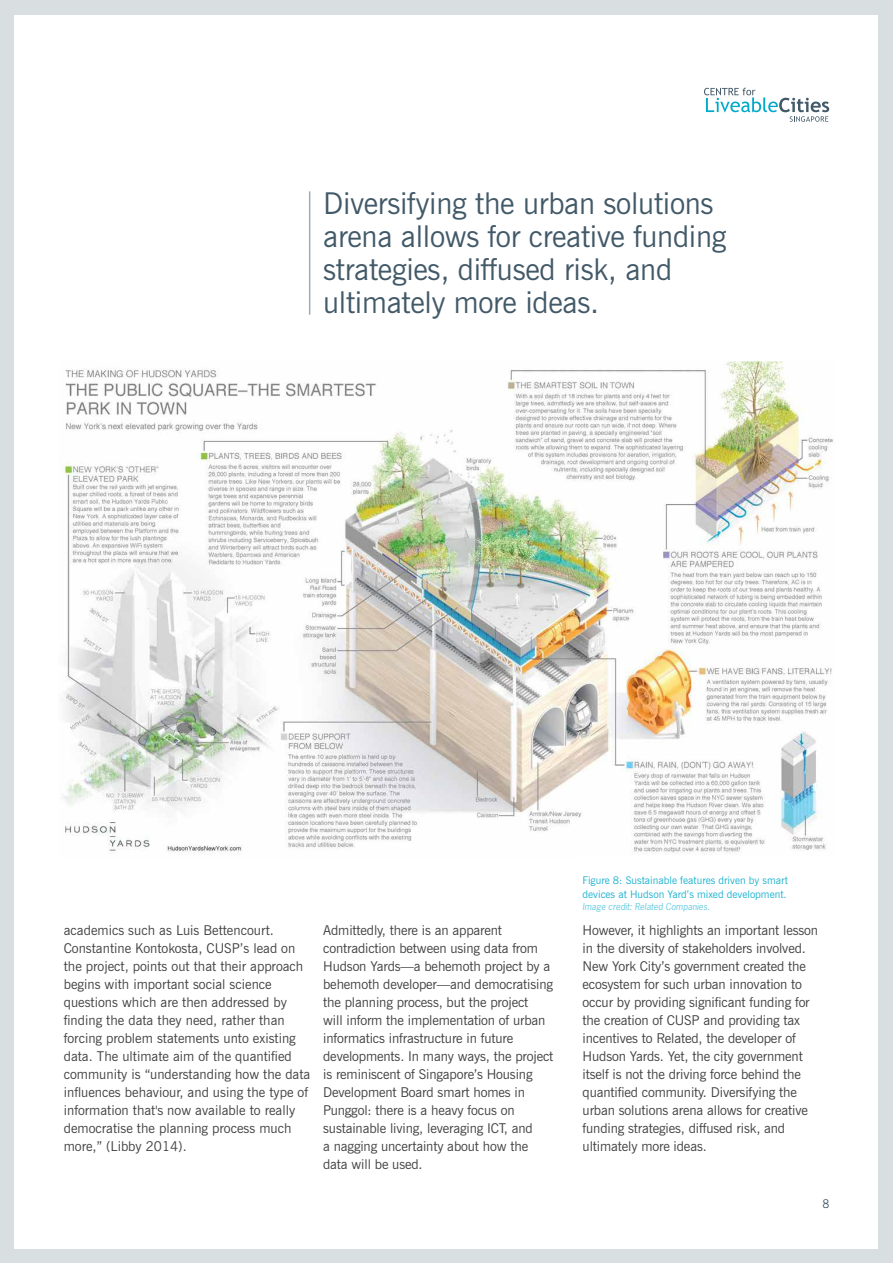
<style>
.page{position:relative;width:893px;height:1263px;background:#d9dee1}
.page>*{position:absolute;margin:0;border:0;box-sizing:border-box;transform-origin:0 0}
.t1{font:30px/33px "News Gothic BT";letter-spacing:-.01em;color:#425968}
.t2{font:13.5px/18px "News Gothic BT";letter-spacing:-.01em;color:#414042}
.t3{font:12px "News Gothic BT";color:#425968;scale:.95 1}
.t4{font:10.5px/13.5px "News Gothic BT";color:#1ab1d0}
.t5{font:italic 9px "News Gothic";color:#66cbe0}
</style>
<div class="page">
<div style="left:15px;top:15px;width:863px;height:1233px;background:#fff"></div>
<svg style="left:704px;top:88px;width:125px;height:34px"></svg>
<hr style="left:309px;top:191px;width:1px;height:124px;background:#a0acb4">
<img style="left:62px;top:361px;width:771px;height:494px">
<h1 class="t1" style="left:323px;top:187px;width:405px">Diversifying the urban solutions arena allows for creative funding strategies, diffused risk, and ultimately more ideas.</h1>
<p class="t4" style="left:583px;top:873px;width:207px">Figure 8: Sustainable features driven by smart devices at Hudson Yard’s mixed development.</p>
<p class="t5" style="left:583px;top:900px;width:129px">Image credit: Related Companies.</p>
<p class="t2" style="left:64px;top:921px;width:248px">academics such as Luis Bettencourt.<br>Constantine Kontokosta, CUSP’s lead on the project, points out that their approach begins with important social science questions which are then addressed by finding the data they need, rather than forcing problem statements unto existing data. The ultimate aim of the quantified community is “understanding how the data influences behaviour, and using the type of information that's now available to really democratise the planning process much more,” (Libby 2014).</p>
<p class="t2" style="left:323px;top:921px;width:232px">Admittedly, there is an apparent contradiction between using data from Hudson Yards—a behemoth project by a behemoth developer—and democratising the planning process, but the project<br>will inform the implementation of urban informatics infrastructure in future developments. In many ways, the project is reminiscent of Singapore’s Housing Development Board smart homes in Punggol: there is a heavy focus on sustainable living, leveraging ICT, and<br>a nagging uncertainty about how the data will be used.</p>
<p class="t2" style="left:583px;top:921px;width:237px">However, it highlights an important lesson in the diversity of stakeholders involved.<br>New York City’s government created the ecosystem for such urban innovation to occur by providing significant funding for the creation of CUSP and providing tax incentives to Related, the developer of Hudson Yards. Yet, the city government itself is not the driving force behind the quantified community. Diversifying the urban solutions arena allows for creative funding strategies, diffused risk, and ultimately more ideas.</p>
<p class="t3" style="left:822px;top:1196px;width:9px">8</p>
</div>
